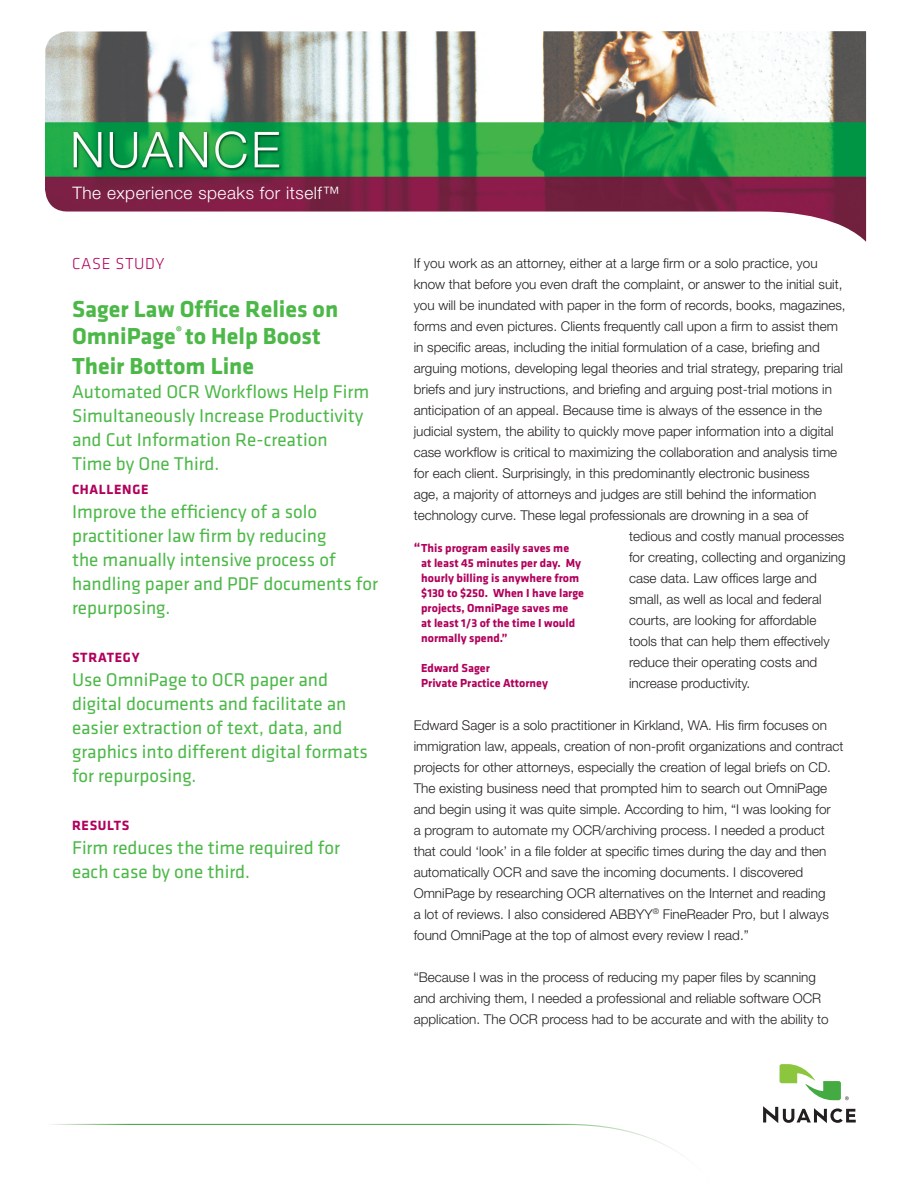
<style>
.page{position:relative;width:918px;height:1188px;background:#fff}
.page>*{position:absolute;margin:0;border:0;box-sizing:border-box;transform-origin:0 0}
.t1{font:700 24px/27px "Klavika";color:#4cb848}
.t2{font:19.2px/24px "Klavika";color:#4cb848}
.t3{font:300 17.25px "Helvetica Neue LT";letter-spacing:.03em;color:#fff}
.t4{font:300 16.5px "Klavika";letter-spacing:.04em;color:#b1015c}
.t5{font:700 13.8px "Klavika";letter-spacing:.05em;color:#b1015c}
.t6{font:300 13.5px/21px "Helvetica Neue LT";color:#231f20}
.t7{font:700 12px/15px "Klavika";color:#b1015c}
.s1{font-size:13.5px}
</style>
<div class="page">
<svg style="left:51px;top:1124px;width:632px;height:32px"></svg>
<svg style="left:763px;top:1106px;width:93px;height:17px"></svg>
<svg style="left:780px;top:1064px;width:69px;height:36px"></svg>
<img style="left:45px;top:31px;width:821px;height:211px">
<p class="t3" style="left:72px;top:182px;width:269px">The experience speaks for itself™</p>
<p class="t4" style="left:72px;top:254px;width:94px">CASE STUDY</p>
<h1 class="t1" style="left:72px;top:296px;width:268px">Sager Law Office Relies on<br>OmniPage<sup>®</sup> to Help Boost</h1>
<h1 class="t1" style="left:72px;top:353px;width:184px">Their Bottom Line</h1>
<h2 class="t2" style="left:72px;top:380px;width:299px">Automated OCR Workflows Help Firm<br>Simultaneously Increase Productivity and Cut Information Re-creation<br>Time by One Third.</h2>
<p class="t5" style="left:72px;top:482px;width:78px">CHALLENGE</p>
<h2 class="t2" style="left:72px;top:500px;width:307px">Improve the efficiency of a solo practitioner law firm by reducing<br>the manually intensive process of handling paper and PDF documents for repurposing.</h2>
<p class="t5" style="left:72px;top:650px;width:69px">STRATEGY</p>
<h2 class="t2" style="left:72px;top:668px;width:297px">Use OmniPage to OCR paper and digital documents and facilitate an easier extraction of text, data, and graphics into different digital formats for repurposing.</h2>
<p class="t5" style="left:72px;top:818px;width:59px">RESULTS</p>
<h2 class="t2" style="left:72px;top:836px;width:269px">Firm reduces the time required for each case by one third.</h2>
<p class="t6" style="left:414px;top:252px;width:405px">If you work as an attorney, either at a large firm or a solo practice, you</p>
<p class="t6" style="left:414px;top:273px;width:430px">know that before you even draft the complaint, or answer to the initial suit,</p>
<p class="t6" style="left:414px;top:294px;width:434px">you will be inundated with paper in the form of records, books, magazines,</p>
<p class="t6" style="left:414px;top:315px;width:426px">forms and even pictures. Clients frequently call upon a firm to assist them</p>
<p class="t6" style="left:414px;top:336px;width:408px">in specific areas, including the initial formulation of a case, briefing and</p>
<p class="t6" style="left:414px;top:357px;width:431px">arguing motions, developing legal theories and trial strategy, preparing trial</p>
<p class="t6" style="left:414px;top:378px;width:420px">briefs and jury instructions, and briefing and arguing post-trial motions in</p>
<p class="t6" style="left:414px;top:399px;width:410px">anticipation of an appeal. Because time is always of the essence in the</p>
<p class="t6" style="left:414px;top:420px;width:422px">judicial system, the ability to quickly move paper information into a digital</p>
<p class="t6" style="left:414px;top:441px;width:425px">case workflow is critical to maximizing the collaboration and analysis time</p>
<p class="t6" style="left:414px;top:462px;width:398px">for each client. Surprisingly, in this predominantly electronic business</p>
<p class="t6" style="left:414px;top:483px;width:404px">age, a majority of attorneys and judges are still behind the information</p>
<p class="t6" style="left:414px;top:504px;width:396px">technology curve. These legal professionals are drowning in a sea of</p>
<p class="t6" style="left:629px;top:525px;width:217px">tedious and costly manual processes</p>
<p class="t6" style="left:629px;top:546px;width:218px">for creating, collecting and organizing</p>
<p class="t6" style="left:629px;top:567px;width:189px">case data. Law offices large and</p>
<p class="t6" style="left:629px;top:588px;width:194px">small, as well as local and federal</p>
<p class="t6" style="left:629px;top:609px;width:189px">courts, are looking for affordable</p>
<p class="t6" style="left:629px;top:630px;width:202px">tools that can help them effectively</p>
<p class="t6" style="left:629px;top:651px;width:190px">reduce their operating costs and</p>
<p class="t6" style="left:629px;top:672px;width:123px">increase productivity.</p>
<p class="t6" style="left:414px;top:714px;width:431px">Edward Sager is a solo practitioner in Kirkland, WA. His firm focuses on immigration law, appeals, creation of non-profit organizations and contract projects for other attorneys, especially the creation of legal briefs on CD.<br>The existing business need that prompted him to search out OmniPage and begin using it was quite simple. According to him, “I was looking for<br>a program to automate my OCR/archiving process. I needed a product that could ‘look’ in a file folder at specific times during the day and then automatically OCR and save the incoming documents. I discovered OmniPage by researching OCR alternatives on the Internet and reading<br>a lot of reviews. I also considered ABBYY<sup>®</sup> FineReader Pro, but I always found OmniPage at the top of almost every review I read.”</p>
<p class="t6" style="left:414px;top:966px;width:416px">“Because I was in the process of reducing my paper files by scanning and archiving them, I needed a professional and reliable software OCR application. The OCR process had to be accurate and with the ability to</p>
<p class="t7" style="left:421px;top:541px;width:164px;text-indent:-8px"><span class="s1">“</span>This program easily saves me<br>at least 45 minutes per day. My hourly billing is anywhere from $130 to $250. When I have large projects, OmniPage saves me<br>at least 1/3 of the time I would normally spend.”</p>
<p class="t7" style="left:421px;top:661px;width:128px">Edward Sager<br>Private Practice Attorney</p>
</div>
